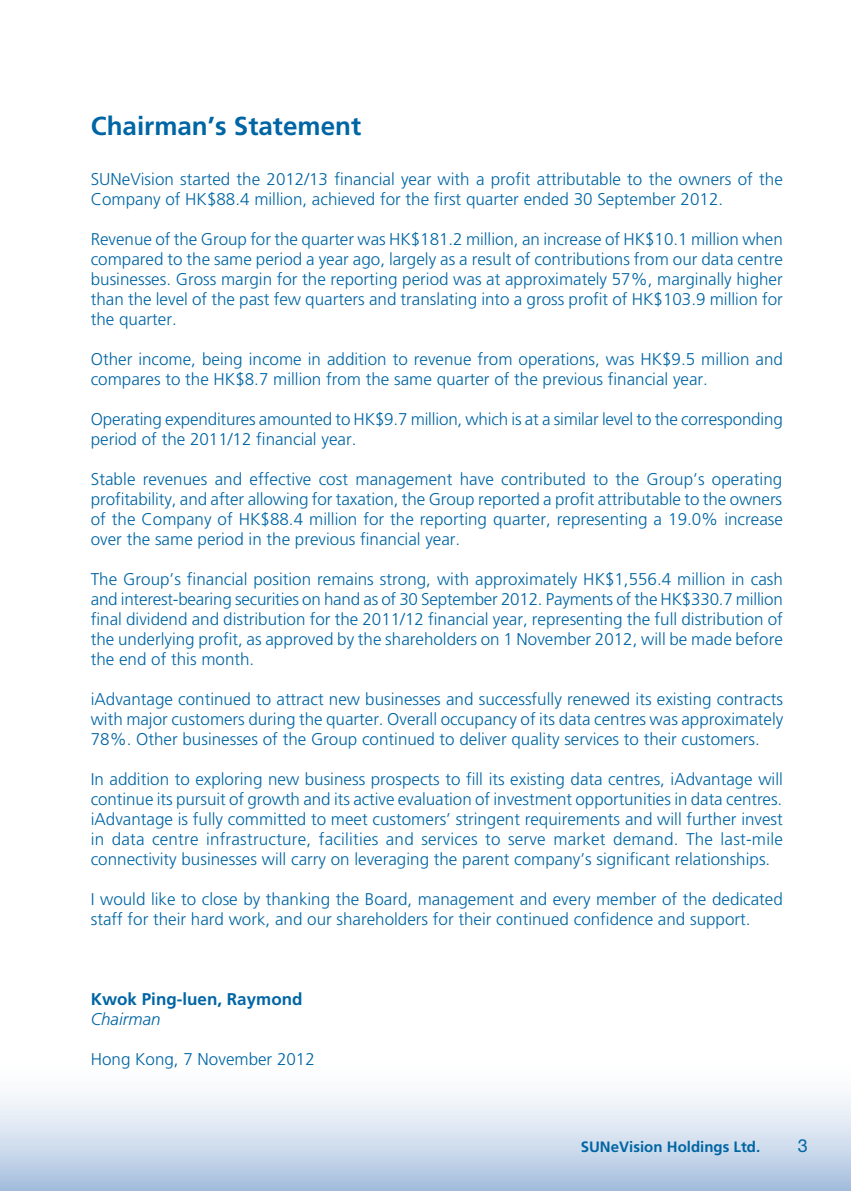
<style>
.page{position:relative;width:851px;height:1191px;background:#fff}
.page>*{position:absolute;margin:0;border:0;box-sizing:border-box;transform-origin:0 0}
._03_H1{font:700 26px "Frutiger LT Std";color:#0065a4}
.t1{font:18px "Helvetica Neue LT Std";color:#0065a4}
._11_P0{font:300 17px/20px "Frutiger LT Std";color:#0065a4;text-align:justify}
._11_P0-2{font:700 17px "Frutiger LT Std";color:#0065a4}
._11_P0-3{font:italic 300 17px "Frutiger LT Std";color:#0065a4}
.t2{font:700 15px "Frutiger LT Std";color:#0065a4}
</style>
<div class="page">
<div style="left:0;top:1052px;width:850px;height:139px;background:linear-gradient(to bottom,#fff,#adc4e0)"></div>
<p class="_03_H1" style="left:91px;top:111px;width:272px">Chairman’s Statement</p>
<p class="_11_P0" style="left:91px;top:169px;width:693px">SUNeVision started the 2012/13 financial year with a profit attributable to the owners of the<br>Company of HK$88.4 million, achieved for the first quarter ended 30 September 2012.</p>
<p class="_11_P0" style="left:91px;top:229px;width:693px">Revenue of the Group for the quarter was HK$181.2 million, an increase of HK$10.1 million when compared to the same period a year ago, largely as a result of contributions from our data centre businesses. Gross margin for the reporting period was at approximately 57%, marginally higher than the level of the past few quarters and translating into a gross profit of HK$103.9 million for the quarter.</p>
<p class="_11_P0" style="left:91px;top:349px;width:693px">Other income, being income in addition to revenue from operations, was HK$9.5 million and compares to the HK$8.7 million from the same quarter of the previous financial year.</p>
<p class="_11_P0" style="left:91px;top:409px;width:693px">Operating expenditures amounted to HK$9.7 million, which is at a similar level to the corresponding period of the 2011/12 financial year.</p>
<p class="_11_P0" style="left:91px;top:469px;width:693px">Stable revenues and effective cost management have contributed to the Group’s operating profitability, and after allowing for taxation, the Group reported a profit attributable to the owners of the Company of HK$88.4 million for the reporting quarter, representing a 19.0% increase over the same period in the previous financial year.</p>
<p class="_11_P0" style="left:91px;top:569px;width:693px">The Group’s financial position remains strong, with approximately HK$1,556.4 million in cash and interest-bearing securities on hand as of 30 September 2012. Payments of the HK$330.7 million final dividend and distribution for the 2011/12 financial year, representing the full distribution of the underlying profit, as approved by the shareholders on 1 November 2012, will be made before the end of this month.</p>
<p class="_11_P0" style="left:91px;top:689px;width:694px">iAdvantage continued to attract new businesses and successfully renewed its existing contracts with major customers during the quarter. Overall occupancy of its data centres was approximately 78%. Other businesses of the Group continued to deliver quality services to their customers.</p>
<p class="_11_P0" style="left:91px;top:769px;width:693px">In addition to exploring new business prospects to fill its existing data centres, iAdvantage will continue its pursuit of growth and its active evaluation of investment opportunities in data centres. iAdvantage is fully committed to meet customers’ stringent requirements and will further invest in data centre infrastructure, facilities and services to serve market demand. The last-mile connectivity businesses will carry on leveraging the parent company’s significant relationships.</p>
<p class="_11_P0" style="left:91px;top:889px;width:693px">I would like to close by thanking the Board, management and every member of the dedicated staff for their hard work, and our shareholders for their continued confidence and support.</p>
<p class="_11_P0-2" style="left:91px;top:989px;width:213px">Kwok Ping-luen, Raymond</p>
<p class="_11_P0-3" style="left:91px;top:1009px;width:71px">Chairman</p>
<p class="_11_P0" style="left:91px;top:1049px;width:225px">Hong Kong, 7 November 2012</p>
<p class="t2" style="left:580px;top:1138px;width:181px">SUNeVision Holdings Ltd.</p>
<p class="t1" style="left:797px;top:1135px;width:12px">3</p>
</div>
